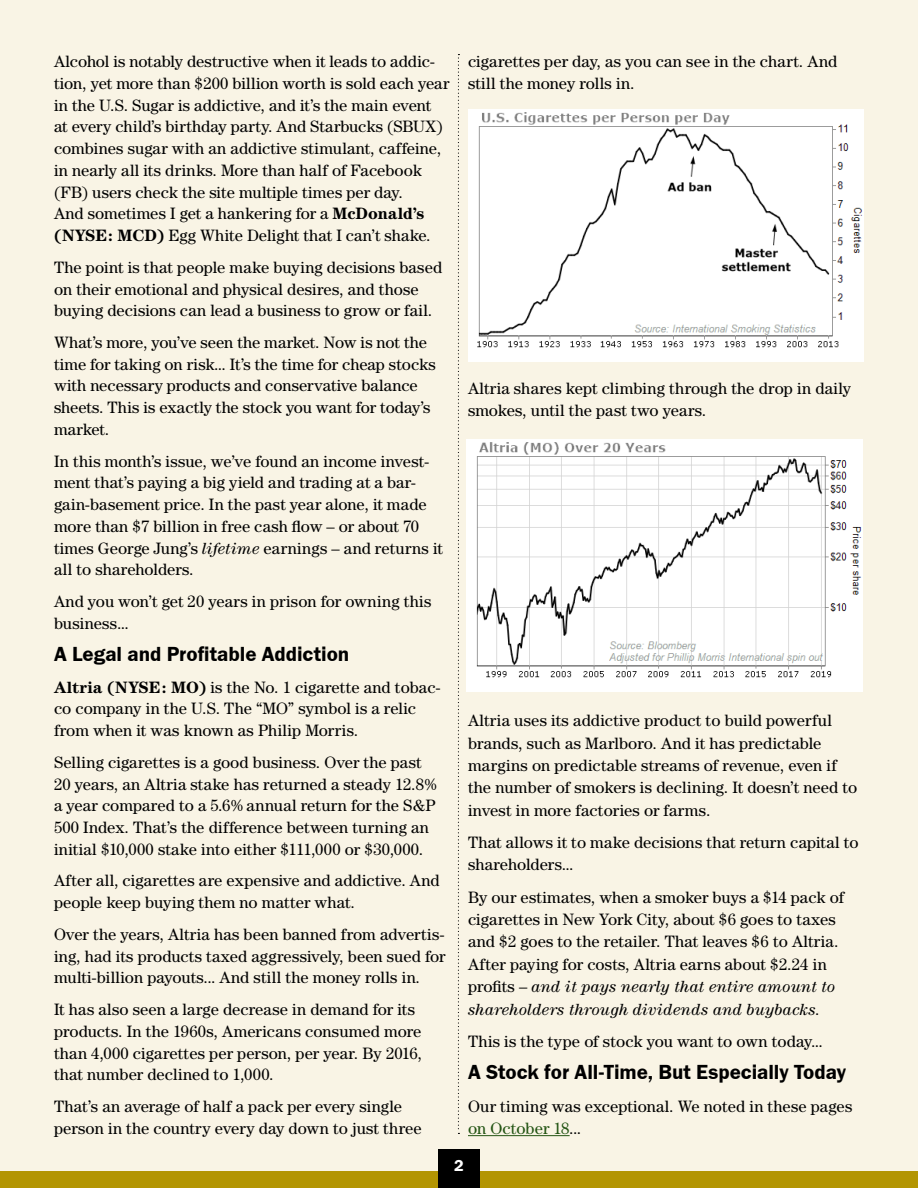
<style>
.page{position:relative;width:918px;height:1188px;background:#fff}
.page>*{position:absolute;margin:0;border:0;box-sizing:border-box;transform-origin:0 0}
.t1{font:21px "Franklin Gothic URW Dem";color:#000}
.t2{font:16.5px/21.8px "Century";letter-spacing:.005em;color:#000}
.t3{font:16.5px "Franklin Gothic URW Dem";color:#fff}
.s1{font-weight:700}
.s2{font-style:italic}
.s3{color:#235413}
</style>
<div class="page">
<div style="left:0;top:0;width:918px;height:1171px;background:#f9f4e5"></div>
<div style="left:0;top:1171px;width:918px;height:17px;background:#b39502"></div>
<div style="left:438px;top:1149px;width:42px;height:39px;background:#000"></div>
<hr style="left:468px;top:1135px;width:102px;height:1px;background:#235413">
<svg style="left:458px;top:54px;width:1px;height:1080px"></svg>
<img style="left:468px;top:110px;width:396px;height:252px">
<img style="left:467px;top:439px;width:396px;height:252px">
<p class="t2" style="left:54px;top:50px;width:397px">Alcohol is notably destructive when it leads to addic&shy;tion, yet more than $200 billion worth is sold each year in the U.S. Sugar is addictive, and it’s the main event<br>at every child’s birthday party. And Starbucks (SBUX) combines sugar with an addictive stimulant, caffeine, in nearly all its drinks. More than half of Facebook (FB) users check the site multiple times per day.<br>And sometimes I get a hankering for a <span class="s1">McDonald’s (NYSE: MCD)</span> Egg White Delight that I can’t shake.</p>
<p class="t2" style="left:54px;top:256px;width:390px">The point is that people make buying decisions based on their emotional and physical desires, and those buying decisions can lead a business to grow or fail.</p>
<p class="t2" style="left:54px;top:331px;width:383px">What’s more, you’ve seen the market. Now is not the time for taking on risk... It’s the time for cheap stocks with necessary products and conservative balance sheets. This is exactly the stock you want for today’s market.</p>
<p class="t2" style="left:54px;top:450px;width:390px">In this month’s issue, we’ve found an income invest&shy;ment that’s paying a big yield and trading at a bar&shy;gain-basement price. In the past year alone, it made more than $7 billion in free cash flow – or about 70 times George Jung’s <span class="s2">lifetime</span> earnings – and returns it all to shareholders.</p>
<p class="t2" style="left:54px;top:590px;width:379px">And you won’t get 20 years in prison for owning this business...</p>
<p class="t1" style="left:54px;top:641px;width:297px">A Legal and Profitable Addiction</p>
<p class="t2" style="left:54px;top:676px;width:388px"><span class="s1">Altria (NYSE: MO)</span> is the No. 1 cigarette and tobac&shy;co company in the U.S. The “MO” symbol is a relic from when it was known as Philip Morris.</p>
<p class="t2" style="left:54px;top:751px;width:384px">Selling cigarettes is a good business. Over the past 20 years, an Altria stake has returned a steady 12.8% a year compared to a 5.6% annual return for the S&amp;P 500 Index. That’s the difference between turning an initial $10,000 stake into either $111,000 or $30,000.</p>
<p class="t2" style="left:54px;top:870px;width:387px">After all, cigarettes are expensive and addictive. And people keep buying them no matter what.</p>
<p class="t2" style="left:54px;top:923px;width:393px;text-align:justify">Over the years, Altria has been banned from advertis&shy;ing, had its products taxed aggressively, been sued for multi-billion payouts... And still the money rolls in.</p>
<p class="t2" style="left:54px;top:998px;width:369px">It has also seen a large decrease in demand for its products. In the 1960s, Americans consumed more than 4,000 cigarettes per person, per year. By 2016, that number declined to 1,000.</p>
<p class="t2" style="left:54px;top:1095px;width:369px">That’s an average of half a pack per every single person in the country every day down to just three</p>
<p class="t2" style="left:468px;top:50px;width:371px">cigarettes per day, as you can see in the chart. And still the money rolls in.</p>
<p class="t2" style="left:468px;top:377px;width:385px">Altria shares kept climbing through the drop in daily smokes, until the past two years.</p>
<p class="t2" style="left:468px;top:709px;width:391px;line-height:22.4px">Altria uses its addictive product to build powerful brands, such as Marlboro. And it has predictable margins on predictable streams of revenue, even if the number of smokers is declining. It doesn’t need to invest in more factories or farms.</p>
<p class="t2" style="left:468px;top:831px;width:392px;line-height:22.4px">That allows it to make decisions that return capital to shareholders...</p>
<p class="t2" style="left:468px;top:886px;width:378px;line-height:22.4px">By our estimates, when a smoker buys a $14 pack of cigarettes in New York City, about $6 goes to taxes and $2 goes to the retailer. That leaves $6 to Altria.<br>After paying for costs, Altria earns about $2.24 in profits – <span class="s2">and it pays nearly that entire amount to shareholders through dividends and buybacks.</span></p>
<p class="t2" style="left:468px;top:1030px;width:357px">This is the type of stock you want to own today...</p>
<p class="t1" style="left:468px;top:1059px;width:380px">A Stock for All-Time, But Especially Today</p>
<p class="t2" style="left:468px;top:1095px;width:386px;line-height:22.4px">Our timing was exceptional. We noted in these pages <span class="s3">on October 18</span>...</p>
<p class="t3" style="left:454px;top:1155px;width:11px">2</p>
</div>
